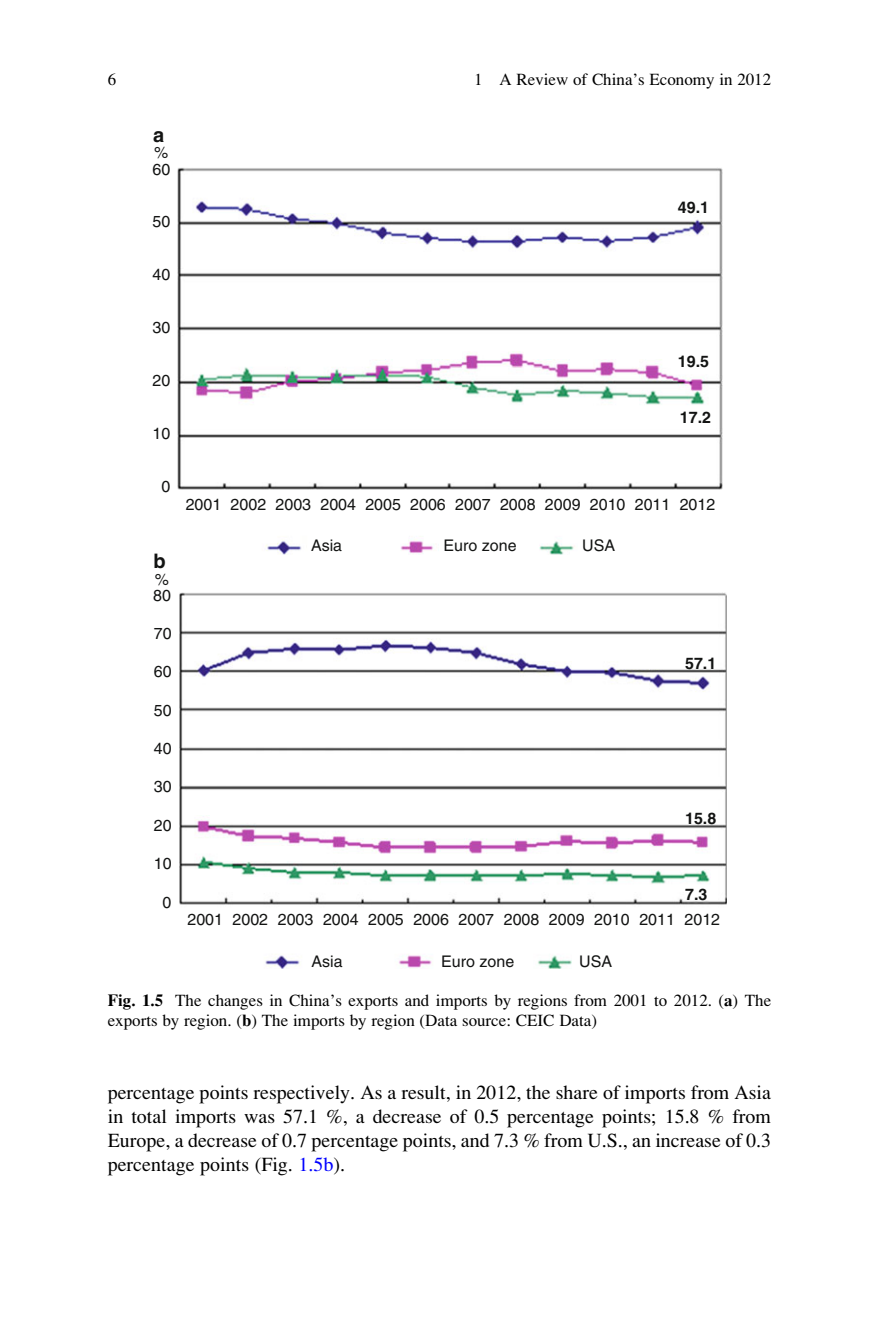
<style>
.page{position:relative;width:879px;height:1333px;background:#fff}
.page>*{position:absolute;margin:0;border:0;box-sizing:border-box;transform-origin:0 0}
.t1{font:20px/24px "Adv P6975";color:#000;text-align:justify}
.t2{font:700 20px "Helvetica";color:#131413}
.t3{font:17px/20px "Adv P6975";color:#000}
.t4{font:16px "Helvetica";color:#131413}
.t5{font:700 16px "Helvetica";color:#131413}
.s1{font-family:"Adv P6960"}
.s2{color:#00f}
</style>
<div class="page">
<img style="left:180px;top:592px;width:546px;height:376px">
<img style="left:178px;top:167px;width:544px;height:387px">
<p class="t3" style="left:108px;top:71px;width:10px">6</p>
<p class="t3" style="left:474px;top:71px;width:298px">1 A Review of China’s Economy in 2012</p>
<p class="t2" style="left:153px;top:123px;width:13px">a</p>
<p class="t4" style="left:154px;top:147px;width:16px">%</p>
<p class="t4" style="left:152px;top:163px;width:19px">60</p>
<p class="t4" style="left:152px;top:216px;width:19px">50</p>
<p class="t4" style="left:152px;top:269px;width:19px">40</p>
<p class="t5" style="left:678px;top:197px;width:33px">49.1</p>
<p class="t4" style="left:152px;top:321px;width:19px">30</p>
<p class="t4" style="left:152px;top:374px;width:19px">20</p>
<p class="t4" style="left:152px;top:427px;width:19px">10</p>
<p class="t5" style="left:678px;top:352px;width:33px">19.5</p>
<p class="t5" style="left:680px;top:407px;width:33px">17.2</p>
<p class="t4" style="left:161px;top:480px;width:10px">0</p>
<p class="t2" style="left:154px;top:548px;width:14px">b</p>
<p class="t4" style="left:155px;top:573px;width:16px">%</p>
<p class="t4" style="left:153px;top:589px;width:19px">80</p>
<p class="t4" style="left:154px;top:627px;width:19px">70</p>
<p class="t4" style="left:154px;top:666px;width:19px">60</p>
<p class="t4" style="left:154px;top:704px;width:19px">50</p>
<p class="t4" style="left:154px;top:742px;width:19px">40</p>
<p class="t4" style="left:154px;top:781px;width:19px">30</p>
<p class="t4" style="left:154px;top:819px;width:19px">20</p>
<p class="t4" style="left:154px;top:857px;width:19px">10</p>
<p class="t4" style="left:162px;top:896px;width:10px">0</p>
<p class="t4" style="left:186px;top:498px;width:37px">2001</p>
<p class="t4" style="left:231px;top:498px;width:486px">2002 2003 2004 2005 2006 2007 2008 2009 2010 2011 2012</p>
<p class="t4" style="left:311px;top:540px;width:33px">Asia</p>
<p class="t4" style="left:444px;top:540px;width:74px">Euro zone</p>
<p class="t4" style="left:582px;top:540px;width:34px">USA</p>
<p class="t5" style="left:685px;top:653px;width:33px">57.1</p>
<p class="t5" style="left:685px;top:808px;width:33px">15.8</p>
<p class="t5" style="left:685px;top:884px;width:24px">7.3</p>
<p class="t4" style="left:187px;top:913px;width:534px">2001 2002 2003 2004 2005 2006 2007 2008 2009 2010 2011 2012</p>
<p class="t4" style="left:311px;top:955px;width:33px">Asia</p>
<p class="t4" style="left:441px;top:955px;width:74px">Euro zone</p>
<p class="t4" style="left:579px;top:955px;width:34px">USA</p>
<p class="t3" style="left:108px;top:992px;width:665px"><span class="s1">Fig. 1.5</span> The changes in China’s exports and imports by regions from 2001 to 2012. (<span class="s1">a</span>) The exports by region. (<span class="s1">b</span>) The imports by region (Data source: CEIC Data)</p>
<p class="t1" style="left:108px;top:1082px;width:665px">percentage points respectively. As a result, in 2012, the share of imports from Asia in total imports was 57.1 %, a decrease of 0.5 percentage points; 15.8 % from Europe, a decrease of 0.7 percentage points, and 7.3 % from U.S., an increase of 0.3 percentage points (Fig. <span class="s2">1.5b</span>).</p>
</div>
